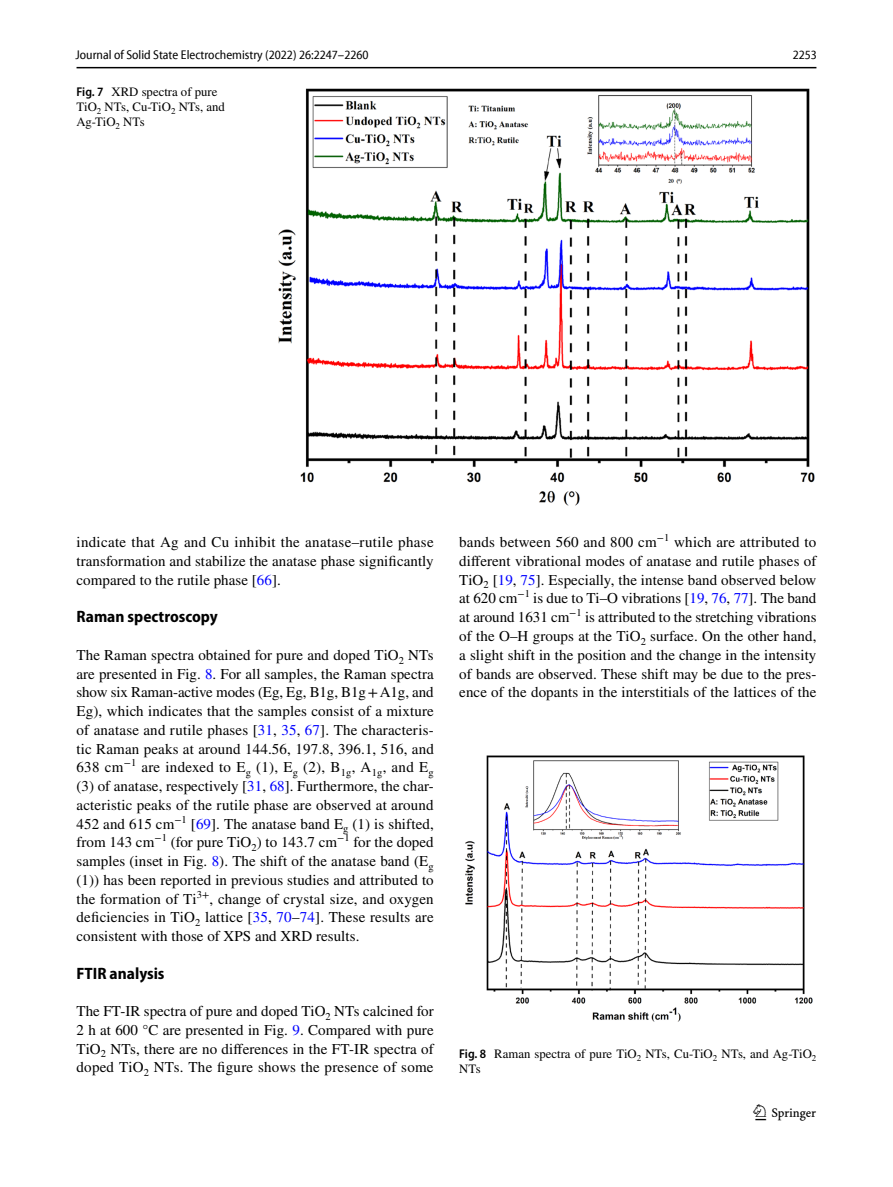
<style>
.page{position:relative;width:893px;height:1187px;background:#fff}
.page>*{position:absolute;margin:0;border:0;box-sizing:border-box;transform-origin:0 0}
.t1{font:22.5px "Springnew Regular 3";color:#000}
.t2{font:700 semi-condensed 16.5px "Myriad Pro";color:#000}
.t3{font:15px/18.8px "STIX";letter-spacing:.005em;color:#000;text-align:justify}
.t4{font:12.75px/15px "STIX";color:#000}
.t5{font:semi-condensed 12.75px "Myriad Pro Unic";color:#000}
.s1{font-family:"Myriad Pro";font-weight:600;font-stretch:semi-condensed}
.s2{color:#00f}
</style>
<div class="page">
<hr style="left:77px;top:67px;width:739px;height:1px;background:#000">
<img style="left:278px;top:88px;width:537px;height:418px">
<img style="left:465px;top:755px;width:347px;height:267px">
<p class="t5" style="left:76px;top:50px;width:294px">Journal of Solid State Electrochemistry (2022) 26:2247–2260</p>
<p class="t5" style="left:793px;top:50px;width:26px">2253</p>
<p class="t4" style="left:77px;top:85px;width:150px"><span class="s1">Fig. 7</span> XRD spectra of pure<br>TiO<sub>2</sub> NTs, Cu-TiO<sub>2</sub> NTs, and<br>Ag-TiO<sub>2</sub> NTs</p>
<p class="t3" style="left:77px;top:533px;width:359px">indicate that Ag and Cu inhibit the anatase–rutile phase transformation and stabilize the anatase phase significantly compared to the rutile phase [<span class="s2">66</span>].</p>
<p class="t2" style="left:77px;top:607px;width:143px">Raman spectroscopy</p>
<p class="t3" style="left:77px;top:646px;width:359px">The Raman spectra obtained for pure and doped TiO<sub>2</sub> NTs are presented in Fig. <span class="s2">8</span>. For all samples, the Raman spectra show six Raman-active modes (Eg, Eg, B1g, B1g+A1g, and Eg), which indicates that the samples consist of a mixture of anatase and rutile phases [<span class="s2">31</span>, <span class="s2">35</span>, <span class="s2">67</span>]. The characteris&shy;tic Raman peaks at around 144.56, 197.8, 396.1, 516, and 638 cm<sup>−1</sup> are indexed to E<sub>g</sub> (1), E<sub>g</sub> (2), B<sub>1g</sub>, A<sub>1g</sub>, and E<sub>g </sub>(3) of anatase, respectively [<span class="s2">31</span>, <span class="s2">68</span>]. Furthermore, the char&shy;acteristic peaks of the rutile phase are observed at around 452 and 615 cm<sup>−1</sup> [<span class="s2">69</span>]. The anatase band E<sub>g</sub> (1) is shifted, from 143 cm<sup>−1</sup> (for pure TiO<sub>2</sub>) to 143.7 cm<sup>−1</sup> for the doped samples (inset in Fig. <span class="s2">8</span>). The shift of the anatase band (E<sub>g </sub>(1)) has been reported in previous studies and attributed to the formation of Ti<sup>3+</sup>, change of crystal size, and oxygen deficiencies in TiO<sub>2</sub> lattice [<span class="s2">35</span>, <span class="s2">70</span>–<span class="s2">74</span>]. These results are consistent with those of XPS and XRD results.</p>
<p class="t2" style="left:77px;top:963px;width:90px">FTIR analysis</p>
<p class="t3" style="left:77px;top:1002px;width:359px">The FT-IR spectra of pure and doped TiO<sub>2</sub> NTs calcined for 2 h at 600 °C are presented in Fig. <span class="s2">9</span>. Compared with pure TiO<sub>2</sub> NTs, there are no differences in the FT-IR spectra of doped TiO<sub>2</sub> NTs. The figure shows the presence of some</p>
<p class="t3" style="left:459px;top:533px;width:359px">bands between 560 and 800 cm<sup>−1</sup> which are attributed to different vibrational modes of anatase and rutile phases of TiO<sub>2</sub> [<span class="s2">19</span>, <span class="s2">75</span>]. Especially, the intense band observed below at 620 cm<sup>−1</sup> is due to Ti–O vibrations [<span class="s2">19</span>, <span class="s2">76</span>, <span class="s2">77</span>]. The band at around 1631 cm<sup>−1</sup> is attributed to the stretching vibrations of the O–H groups at the TiO<sub>2</sub> surface. On the other hand, a slight shift in the position and the change in the intensity of bands are observed. These shift may be due to the pres&shy;ence of the dopants in the interstitials of the lattices of the</p>
<p class="t4" style="left:459px;top:1047px;width:359px"><span class="s1">Fig. 8</span> Raman spectra of pure TiO<sub>2</sub> NTs, Cu-TiO<sub>2</sub> NTs, and Ag-TiO<sub>2<br></sub>NTs</p>
<h1 class="t1" style="left:755px;top:1104px;width:62px">1 3</h1>
</div>
